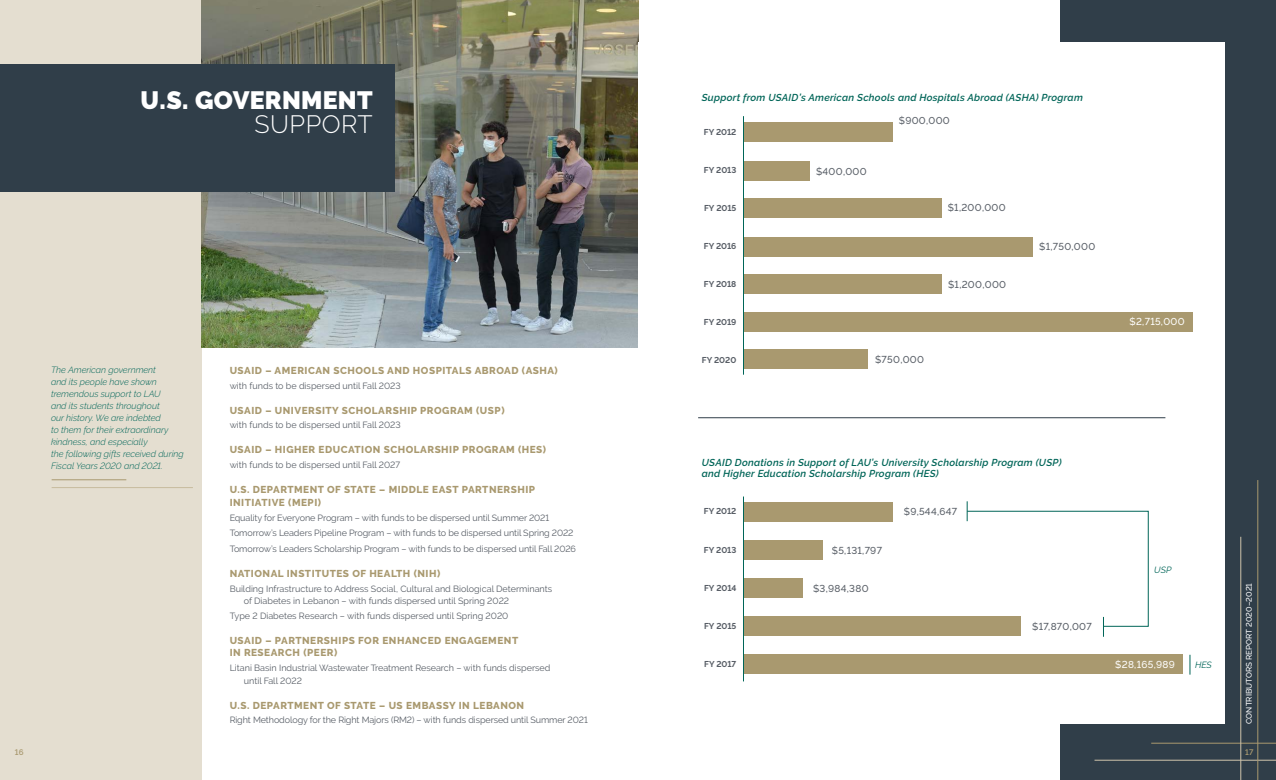
<style>
.page{position:relative;width:1276px;height:780px;background:#fff}
.page>*{position:absolute;margin:0;border:0;box-sizing:border-box;transform-origin:0 0}
.t1{font:900 25px "Raleway";letter-spacing:.01em;color:#fff}
.t2{font:300 25px "Raleway";letter-spacing:.02em;color:#fff}
.t3{font:800 10px/12.5px "Raleway";letter-spacing:.05em;color:#a9996f}
.t4{font:italic 600 10px/11px "Raleway";letter-spacing:.025em;color:#006558}
.t5{font:500 10px "Raleway";letter-spacing:.03em;color:#585e66}
.t6{font:500 10px "Raleway";letter-spacing:.03em;color:#fff}
.t7{font:9px/15.3px "Raleway";letter-spacing:-.005em;color:#585e66}
.t8{font:italic 300 9px/12px "Raleway";color:#006558}
.t9{font:italic 9px "Raleway";color:#006558}
.t10{font:700 8.5px "Raleway";color:#585e66}
.t11{font:500 8px "Raleway";color:#fff}
.t12{font:600 8px "Raleway";color:#a9996f}
</style>
<div class="page">
<div style="left:1060px;top:0;width:216px;height:780px;background:#303e49"></div>
<hr style="left:1151px;top:742px;width:125px;height:1px;background:#a9996f">
<hr style="left:1094px;top:760px;width:182px;height:1px;background:#cfc4ac">
<hr style="left:1257px;top:480px;width:1px;height:300px;background:#a9996f">
<hr style="left:1240px;top:536px;width:1px;height:244px;background:#cfc4ac">
<div style="left:0;top:0;width:201px;height:780px;background:#e4ded0"></div>
<img style="left:201px;top:0;width:437px;height:347px">
<div style="left:638px;top:43px;width:587px;height:680px;background:#fff"></div>
<div style="left:0;top:64px;width:394px;height:128px;background:#303e49"></div>
<hr style="left:52px;top:479px;width:74px;height:1px;background:#a9996f">
<hr style="left:52px;top:487px;width:141px;height:1px;background:#c7bb9e">
<hr style="left:698px;top:417px;width:467px;height:1px;background:#303e49">
<div style="left:743px;top:274px;width:199px;height:20px;background:#a9996f"></div>
<div style="left:743px;top:311px;width:450px;height:20px;background:#a9996f"></div>
<div style="left:743px;top:349px;width:125px;height:20px;background:#a9996f"></div>
<div style="left:743px;top:237px;width:290px;height:19px;background:#a9996f"></div>
<div style="left:743px;top:197px;width:199px;height:20px;background:#a9996f"></div>
<div style="left:743px;top:161px;width:67px;height:19px;background:#a9996f"></div>
<div style="left:743px;top:122px;width:150px;height:20px;background:#a9996f"></div>
<hr style="left:743px;top:116px;width:1px;height:258px;background:#006558">
<div style="left:743px;top:654px;width:440px;height:20px;background:#a9996f"></div>
<div style="left:743px;top:502px;width:149px;height:19px;background:#a9996f"></div>
<div style="left:743px;top:539px;width:79px;height:20px;background:#a9996f"></div>
<div style="left:743px;top:578px;width:60px;height:20px;background:#a9996f"></div>
<div style="left:743px;top:616px;width:277px;height:20px;background:#a9996f"></div>
<hr style="left:743px;top:496px;width:1px;height:185px;background:#006558">
<svg style="left:1189px;top:654px;width:1px;height:20px"></svg>
<svg style="left:966px;top:501px;width:182px;height:135px"></svg>
<h1 class="t1" style="left:141px;top:86px;width:233px">U.S. GOVERNMENT</h1>
<h1 class="t2" style="left:255px;top:110px;width:120px">SUPPORT</h1>
<p class="t8" style="left:51px;top:364px;width:134px">The American government<br>and its people have shown tremendous support to LAU<br>and its students throughout<br>our history. We are indebted<br>to them for their extraordinary kindness, and especially<br>the following gifts received during<br>Fiscal Years 2020 and 2021.</p>
<p class="t12" style="left:15px;top:747px;width:10px">16</p>
<p class="t3" style="left:230px;top:364px;width:330px">USAID – AMERICAN SCHOOLS AND HOSPITALS ABROAD (ASHA)</p>
<p class="t7" style="left:230px;top:378px;width:173px">with funds to be dispersed until Fall 2023</p>
<p class="t3" style="left:230px;top:404px;width:276px">USAID – UNIVERSITY SCHOLARSHIP PROGRAM (USP)</p>
<p class="t7" style="left:230px;top:417px;width:173px">with funds to be dispersed until Fall 2023</p>
<p class="t3" style="left:230px;top:443px;width:318px">USAID – HIGHER EDUCATION SCHOLARSHIP PROGRAM (HES)</p>
<p class="t7" style="left:230px;top:457px;width:172px">with funds to be dispersed until Fall 2027</p>
<p class="t3" style="left:230px;top:483px;width:307px">U.S. DEPARTMENT OF STATE – MIDDLE EAST PARTNERSHIP<br>INITIATIVE (MEPI)</p>
<p class="t7" style="left:230px;top:510px;width:348px">Equality for Everyone Program – with funds to be dispersed until Summer 2021<br>Tomorrow’s Leaders Pipeline Program – with funds to be dispersed until Spring 2022<br>Tomorrow’s Leaders Scholarship Program – with funds to be dispersed until Fall 2026</p>
<p class="t3" style="left:230px;top:567px;width:212px">NATIONAL INSTITUTES OF HEALTH (NIH)</p>
<p class="t7" style="left:244px;top:582px;width:310px;line-height:12.5px;text-indent:-14px">Building Infrastructure to Address Social, Cultural and Biological Determinants of Diabetes in Lebanon – with funds dispersed until Spring 2022</p>
<p class="t7" style="left:230px;top:608px;width:280px">Type 2 Diabetes Research – with funds dispersed until Spring 2020</p>
<p class="t3" style="left:230px;top:634px;width:290px">USAID – PARTNERSHIPS FOR ENHANCED ENGAGEMENT<br>IN RESEARCH (PEER)</p>
<p class="t7" style="left:244px;top:661px;width:308px;line-height:12.5px;text-indent:-14px">Litani Basin Industrial Wastewater Treatment Research – with funds dispersed until Fall 2022</p>
<p class="t3" style="left:230px;top:699px;width:296px">U.S. DEPARTMENT OF STATE – US EMBASSY IN LEBANON</p>
<p class="t7" style="left:230px;top:712px;width:359px">Right Methodology for the Right Majors (RM2) – with funds dispersed until Summer 2021</p>
<p class="t4" style="left:702px;top:92px;width:382px">Support from USAID’s American Schools and Hospitals Abroad (ASHA) Program</p>
<p class="t10" style="left:704px;top:127px;width:34px">FY 2012</p>
<p class="t10" style="left:704px;top:165px;width:34px">FY 2013</p>
<p class="t10" style="left:704px;top:203px;width:34px">FY 2015</p>
<p class="t10" style="left:704px;top:241px;width:34px">FY 2016</p>
<p class="t10" style="left:704px;top:279px;width:34px">FY 2018</p>
<p class="t10" style="left:704px;top:317px;width:34px">FY 2019</p>
<p class="t10" style="left:702px;top:355px;width:36px">FY 2020</p>
<p class="t5" style="left:899px;top:114px;width:52px">$900,000</p>
<p class="t5" style="left:816px;top:165px;width:52px">$400,000</p>
<p class="t5" style="left:947px;top:202px;width:59px">$1,200,000</p>
<p class="t5" style="left:1039px;top:241px;width:58px">$1,750,000</p>
<p class="t5" style="left:948px;top:278px;width:59px">$1,200,000</p>
<p class="t5" style="left:875px;top:353px;width:50px">$750,000</p>
<p class="t6" style="left:1129px;top:316px;width:57px">$2,715,000</p>
<p class="t4" style="left:702px;top:457px;width:361px">USAID Donations in Support of LAU’s University Scholarship Program (USP) and Higher Education Scholarship Program (HES)</p>
<p class="t10" style="left:704px;top:506px;width:34px">FY 2012</p>
<p class="t10" style="left:704px;top:544px;width:34px">FY 2013</p>
<p class="t10" style="left:704px;top:582px;width:34px">FY 2014</p>
<p class="t10" style="left:704px;top:620px;width:34px">FY 2015</p>
<p class="t10" style="left:704px;top:658px;width:34px">FY 2017</p>
<p class="t5" style="left:904px;top:505px;width:55px">$9,544,647</p>
<p class="t5" style="left:832px;top:544px;width:52px">$5,131,797</p>
<p class="t5" style="left:813px;top:583px;width:57px">$3,984,380</p>
<p class="t5" style="left:1032px;top:620px;width:61px">$17,870,007</p>
<p class="t9" style="left:1154px;top:564px;width:19px">USP</p>
<p class="t6" style="left:1115px;top:659px;width:61px">$28,165,989</p>
<p class="t9" style="left:1195px;top:659px;width:18px">HES</p>
<p class="t11" style="left:1244px;top:724px;width:142px;rotate:-90deg">CONTRIBUTORS REPORT 2020–2021</p>
<p class="t12" style="left:1245px;top:747px;width:10px">17</p>
</div>
